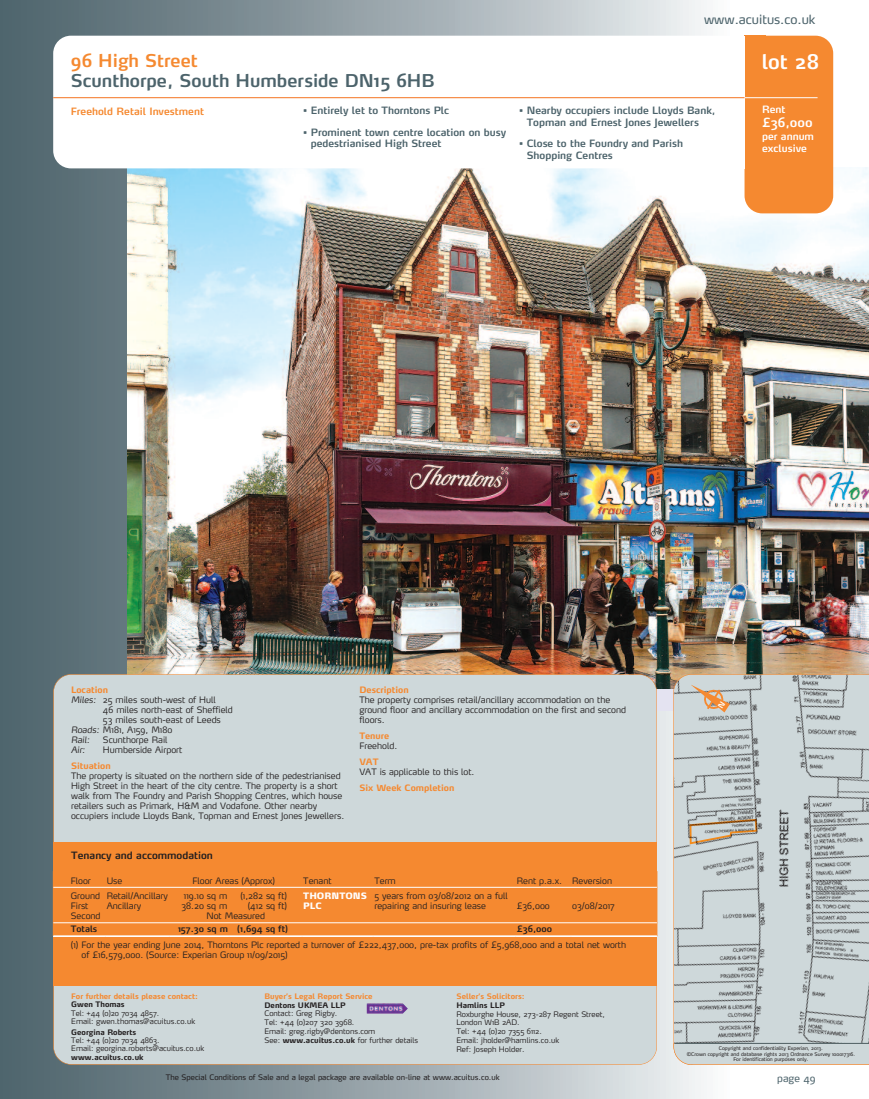
<style>
.page{position:relative;width:869px;height:1099px;background:#fff}
.page>*{position:absolute;margin:0;border:0;box-sizing:border-box;transform-origin:0 0}
.t1{font:600 20px "Max";color:#fff}
.t2{font:600 17.5px "Max";color:#4c636b}
.t3{font:600 17.5px "Max";color:#f58930}
.t4{font:12.5px "Max";color:#4c636b}
.t5{font:600 12.5px "Max";color:#fff}
.t6{font:600 10px/11.2px "Max";color:#4c636b}
.t7{font:600 10px "Max";color:#f58930}
.t8{font:600 10px "Max";color:#231f20}
.t9{font:600 10px/12px "Max";color:#fff}
.t10{font:10px "Max";color:#4c636b}
.t11{font:300 8.75px/10px "Max";color:#231f20}
.t12{font:700 8.75px "Max";color:#f58930}
.t13{font:600 8.75px "Max";color:#231f20}
.t14{font:900 8.75px/10px "Max";color:#fff}
.t15{font:italic 300 8.75px "Max";color:#231f20}
.t16{font:300 7.5px/8.8px "Max";color:#231f20}
.t17{font:7.5px "Max";color:#231f20}
.t18{font:700 7.5px "Max";color:#f58930}
.t19{font:700 7.5px "Max";color:#231f20}
.t20{font:5px/5.6px "Max";color:#231f20;text-align:center}
.s1{font-style:italic}
.s2{font-weight:700}
</style>
<div class="page">
<div style="left:0;top:0;width:733px;height:1098px;background:linear-gradient(to right,#475d65,#f2f1f1)"></div>
<img style="left:128px;top:168px;width:740px;height:520px">
<div style="left:744px;top:36px;width:88px;height:177px;background:#f58930;border-radius:18px"></div>
<div style="left:744px;top:36px;width:21px;height:14px;background:#f58930"></div>
<div style="left:53px;top:36px;width:691px;height:132px;background:#fff;border-radius:18px"></div>
<hr style="left:735px;top:97px;width:82px;height:1px;background:#fff">
<div style="left:722px;top:36px;width:22px;height:132px;background:#fff"></div>
<hr style="left:53px;top:97px;width:691px;height:1px;background:#f47321">
<div style="left:54px;top:674px;width:602px;height:390px;background:#ced8da;border-radius:18px"></div>
<div style="left:53px;top:842px;width:603px;height:143px;background:#f58930"></div>
<hr style="left:656px;top:871px;width:1px;height:65px;background:#f58930">
<hr style="left:53px;top:887px;width:603px;height:1px;background:#fff">
<hr style="left:53px;top:922px;width:603px;height:1px;background:#fff">
<hr style="left:53px;top:935px;width:603px;height:1px;background:#fff">
<svg style="left:673px;top:674px;width:195px;height:369px;background:#c0c8c9"></svg>
<div style="left:673px;top:1043px;width:195px;height:21px;background:#ced8da"></div>
<hr style="left:674px;top:1043px;width:194px;height:1px;background:#4c636b">
<img style="left:366px;top:1003px;width:41px;height:10px">
<svg style="left:690px;top:684px;width:39px;height:28px"></svg>
<h2 class="t3" style="left:71px;top:54px;width:128px">96 High Street</h2>
<h2 class="t2" style="left:71px;top:74px;width:365px">Scunthorpe, South Humberside DN15 6HB</h2>
<p class="t7" style="left:71px;top:107px;width:135px">Freehold Retail Investment</p>
<p class="t6" style="left:303px;top:106px;width:147px">• Entirely let to Thorntons Plc</p>
<p class="t6" style="left:310px;top:128px;width:197px;text-indent:-7px">• Prominent town centre location on busy pedestrianised High Street</p>
<h3 class="t4" style="left:703px;top:15px;width:113px">www.acuitus.co.uk</h3>
<p class="t6" style="left:526px;top:106px;width:190px;text-indent:-7px">• Nearby occupiers include Lloyds Bank,<br>Topman and Ernest Jones Jewellers</p>
<p class="t6" style="left:526px;top:139px;width:158px;text-indent:-8px">• Close to the Foundry and Parish<br>Shopping Centres</p>
<h1 class="t1" style="left:761px;top:54px;width:59px">lot 28</h1>
<p class="t9" style="left:761px;top:105px;width:25px">Rent</p>
<h3 class="t5" style="left:761px;top:118px;width:52px">£36,000</h3>
<p class="t9" style="left:761px;top:132px;width:53px">per annum exclusive</p>
<p class="t12" style="left:71px;top:686px;width:38px">Location</p>
<p class="t11" style="left:71px;top:695px;width:146px"><span class="s1">Miles:</span> 25 miles south-west of Hull</p>
<p class="t11" style="left:103px;top:705px;width:131px">46 miles north-east of Sheffield</p>
<p class="t11" style="left:103px;top:715px;width:119px">53 miles south-east of Leeds</p>
<p class="t11" style="left:71px;top:725px;width:103px"><span class="s1">Roads:</span> M181, A159, M180</p>
<p class="t15" style="left:71px;top:736px;width:20px">Rail:</p>
<p class="t11" style="left:103px;top:735px;width:66px">Scunthorpe Rail</p>
<p class="t15" style="left:71px;top:746px;width:16px">Air:</p>
<p class="t11" style="left:103px;top:745px;width:81px">Humberside Airport</p>
<p class="t12" style="left:71px;top:762px;width:41px">Situation</p>
<p class="t11" style="left:71px;top:771px;width:274px">The property is situated on the northern side of the pedestrianised High Street in the heart of the city centre. The property is a short walk from The Foundry and Parish Shopping Centres, which house retailers such as Primark, H&amp;M and Vodafone. Other nearby occupiers include Lloyds Bank, Topman and Ernest Jones Jewellers.</p>
<p class="t8" style="left:71px;top:851px;width:143px">Tenancy and accommodation</p>
<p class="t12" style="left:359px;top:686px;width:51px">Description</p>
<p class="t11" style="left:359px;top:695px;width:268px">The property comprises retail/ancillary accommodation on the ground floor and ancillary accommodation on the first and second floors.</p>
<p class="t12" style="left:359px;top:732px;width:31px">Tenure</p>
<p class="t11" style="left:359px;top:741px;width:39px">Freehold.</p>
<p class="t12" style="left:359px;top:758px;width:21px">VAT</p>
<p class="t11" style="left:359px;top:767px;width:117px">VAT is applicable to this lot.</p>
<p class="t12" style="left:359px;top:784px;width:96px">Six Week Completion</p>
<p class="t11" style="left:71px;top:876px;width:22px">Floor</p>
<p class="t11" style="left:107px;top:876px;width:17px">Use</p>
<p class="t11" style="left:192px;top:876px;width:84px">Floor Areas (Approx)</p>
<p class="t11" style="left:303px;top:876px;width:30px">Tenant</p>
<p class="t11" style="left:374px;top:876px;width:23px">Term</p>
<p class="t11" style="left:516px;top:876px;width:97px">Rent p.a.x. Reversion</p>
<p class="t11" style="left:71px;top:891px;width:31px">Ground<br>First<br>Second</p>
<p class="t11" style="left:107px;top:891px;width:63px">Retail/Ancillary<br>Ancillary</p>
<p class="t11" style="left:184px;top:891px;width:45px">119.10 sq m</p>
<p class="t11" style="left:240px;top:891px;width:48px">(1,282 sq ft)</p>
<p class="t14" style="left:303px;top:891px;width:65px">THORNTONS<br>PLC</p>
<p class="t11" style="left:374px;top:891px;width:135px">5 years from 03/08/2012 on a full repairing and insuring lease</p>
<p class="t11" style="left:516px;top:901px;width:35px">£36,000</p>
<p class="t11" style="left:572px;top:901px;width:44px">03/08/2017</p>
<p class="t11" style="left:206px;top:901px;width:82px;text-indent:41px">(412 sq ft)<br>Not Measured</p>
<p class="t11" style="left:181px;top:901px;width:47px">38.20 sq m</p>
<p class="t13" style="left:71px;top:925px;width:28px">Totals</p>
<p class="t13" style="left:178px;top:925px;width:112px">157.30 sq m (1,694 sq ft)</p>
<p class="t13" style="left:516px;top:925px;width:37px">£36,000</p>
<p class="t11" style="left:81px;top:940px;width:545px;text-indent:-11px">(1) For the year ending June 2014, Thorntons Plc reported a turnover of £222,437,000, pre-tax profits of £5,968,000 and a total net worth of £16,579,000. (Source: Experian Group 11/09/2015)</p>
<p class="t18" style="left:71px;top:993px;width:128px">For further details please contact:</p>
<p class="t19" style="left:71px;top:1001px;width:55px">Gwen Thomas</p>
<p class="t16" style="left:71px;top:1009px;width:125px">Tel: +44 (0)20 7034 4857.<br>Email: gwen.thomas@acuitus.co.uk</p>
<p class="t19" style="left:71px;top:1028px;width:66px">Georgina Roberts</p>
<p class="t16" style="left:71px;top:1036px;width:134px">Tel: +44 (0)20 7034 4863.<br>Email: georgina.roberts@acuitus.co.uk</p>
<p class="t19" style="left:71px;top:1054px;width:74px">www.acuitus.co.uk</p>
<p class="t18" style="left:264px;top:993px;width:110px">Buyer’s Legal Report Service</p>
<p class="t19" style="left:264px;top:1002px;width:83px">Dentons UKMEA LLP</p>
<p class="t16" style="left:264px;top:1010px;width:155px">Contact: Greg Rigby.<br>Tel: +44 (0)207 320 3968.<br>Email: greg.rigby@dentons.com<br>See: <span class="s2">www.acuitus.co.uk</span> for further details</p>
<p class="t18" style="left:456px;top:993px;width:69px">Seller’s Solicitors:</p>
<p class="t19" style="left:456px;top:1002px;width:50px">Hamlins LLP</p>
<p class="t16" style="left:456px;top:1010px;width:150px">Roxburghe House, 273-287 Regent Street,<br>London W1B 2AD.<br>Tel: +44 (0)20 7355 6112.<br>Email: jholder@hamlins.co.uk<br>Ref: Joseph Holder.</p>
<p class="t20" style="left:686px;top:1045px;width:170px">Copyright and confidentiality Experian, 2013.<br>©Crown copyright and database rights 2013 Ordnance Survey 100017316.<br>For identification purposes only.</p>
<p class="t17" style="left:166px;top:1073px;width:335px">The Special Conditions of Sale and a legal package are available on-line at www.acuitus.co.uk</p>
<p class="t10" style="left:776px;top:1074px;width:40px">page 49</p>
</div>
